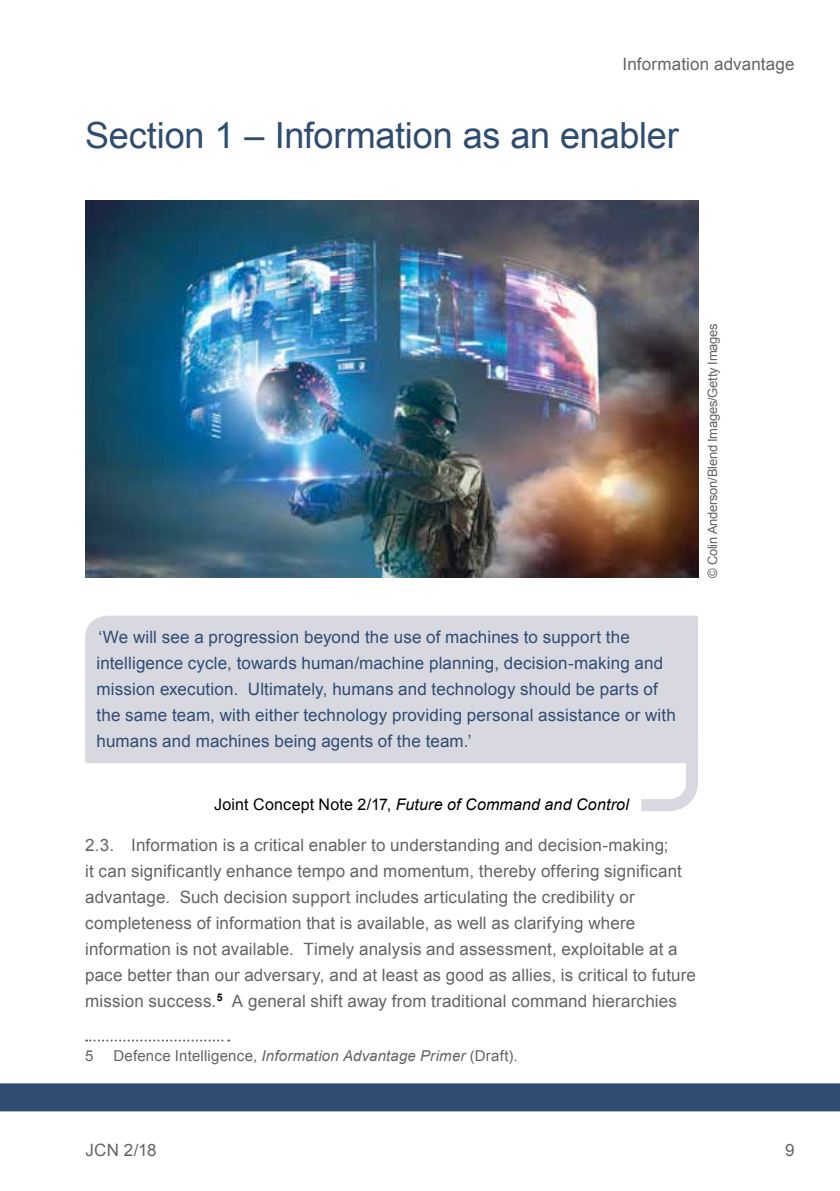
<style>
.page{position:relative;width:840px;height:1191px;background:#fff}
.page>*{position:absolute;margin:0;border:0;box-sizing:border-box;transform-origin:0 0}
.t1{font:36px "Arial";letter-spacing:-.005em;color:#2f4c71}
.t2{font:17px/26px "Arial";letter-spacing:.01em;color:#636466}
.t3{font:17px/26px "Arial";letter-spacing:.01em;color:#2f4c71}
.t4{font:italic 16px "Arial";letter-spacing:.01em;color:#000}
.t5{font:15px "Arial";letter-spacing:.015em;color:#636466}
.t6{font:13px "Arial";letter-spacing:-.02em;color:#636466}
.s1{font-style:normal}
.s2{font-style:italic}
</style>
<div class="page">
<svg style="left:86px;top:1039px;width:143px;height:2px"></svg>
<img style="left:85px;top:201px;width:612px;height:377px">
<div style="left:85px;top:615px;width:612px;height:148px;background:#d8d8e0"></div>
<svg style="left:629px;top:719px;width:69px;height:92px"></svg>
<div style="left:0;top:1083px;width:839px;height:28px;background:#2f4c71"></div>
<p class="t2" style="left:622px;top:52px;width:173px">Information advantage</p>
<h1 class="t1" style="left:85px;top:112px;width:594px">Section 1 – Information as an enabler</h1>
<p class="t6" style="left:703px;top:578px;width:256px;rotate:-90deg">© Colin Anderson/Blend Images/Getty Images</p>
<p class="t3" style="left:96px;top:624px;width:580px">‘We will see a progression beyond the use of machines to support the intelligence cycle, towards human/machine planning, decision-making and mission execution. Ultimately, humans and technology should be parts of the same team, with either technology providing personal assistance or with humans and machines being agents of the team.’</p>
<p class="t4" style="left:214px;top:794px;width:416px"><span class="s1">Joint Concept Note 2/17,</span> Future of Command and Control</p>
<p class="t2" style="left:85px;top:832px;width:612px">2.3. Information is a critical enabler to understanding and decision-making;<br>it can significantly enhance tempo and momentum, thereby offering significant advantage. Such decision support includes articulating the credibility or completeness of information that is available, as well as clarifying where information is not available. Timely analysis and assessment, exploitable at a pace better than our adversary, and at least as good as allies, is critical to future mission success.<sup>5</sup> A general shift away from traditional command hierarchies</p>
<p class="t5" style="left:85px;top:1045px;width:10px">5</p>
<p class="t5" style="left:113px;top:1045px;width:405px">Defence Intelligence, <span class="s2">Information Advantage Primer</span> (Draft).</p>
<p class="t2" style="left:85px;top:1137px;width:73px">JCN 2/18</p>
<p class="t2" style="left:784px;top:1137px;width:11px">9</p>
</div>
